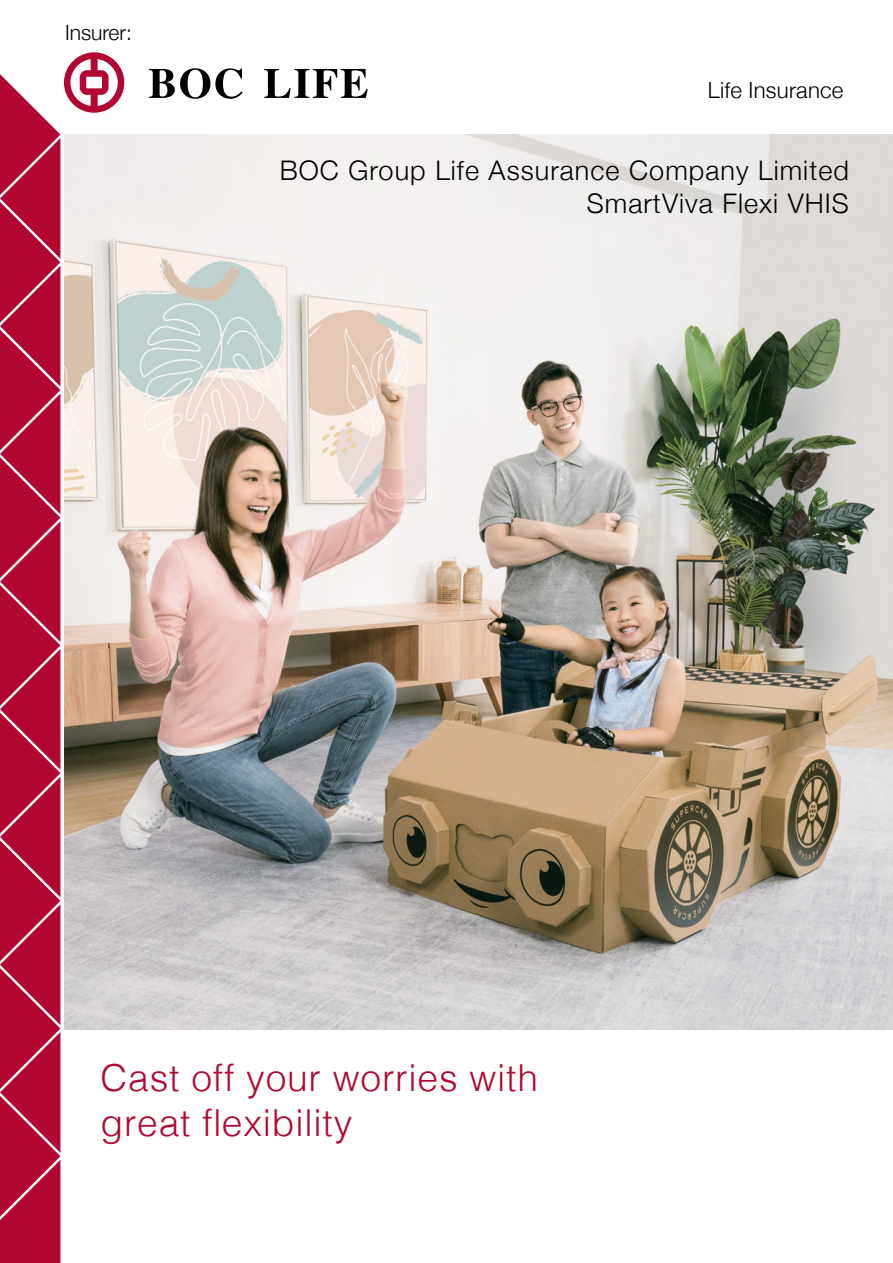
<style>
.page{position:relative;width:893px;height:1263px;background:#fff}
.page>*{position:absolute;margin:0;border:0;box-sizing:border-box;transform-origin:0 0}
.t1{font:300 37.2px/44.7px "Helvetica";letter-spacing:.02em;color:#b10731}
.t2{font:300 27px/32.5px "Helvetica Neue";letter-spacing:.04em;color:#000;text-align:right}
.t3{font:300 22.2px "Helvetica Neue";letter-spacing:.01em;color:#000}
.t4{font:300 21px "Helvetica Neue";color:#000}
</style>
<div class="page">
<img style="left:124px;top:135px;width:769px;height:895px">
<svg style="left:149px;top:68px;width:94px;height:31px"></svg>
<svg style="left:264px;top:69px;width:104px;height:29px"></svg>
<svg style="left:0;top:52px;width:124px;height:1211px"></svg>
<p class="t4" style="left:65px;top:15px;width:68px">Insurer:</p>
<p class="t3" style="left:708px;top:72px;width:137px">Life Insurance</p>
<p class="t2" style="left:280px;top:152px;width:571px">BOC Group Life Assurance Company Limited<br>SmartViva Flexi VHIS</p>
<h1 class="t1" style="left:101px;top:1053px;width:439px">Cast off your worries with great flexibility</h1>
</div>
